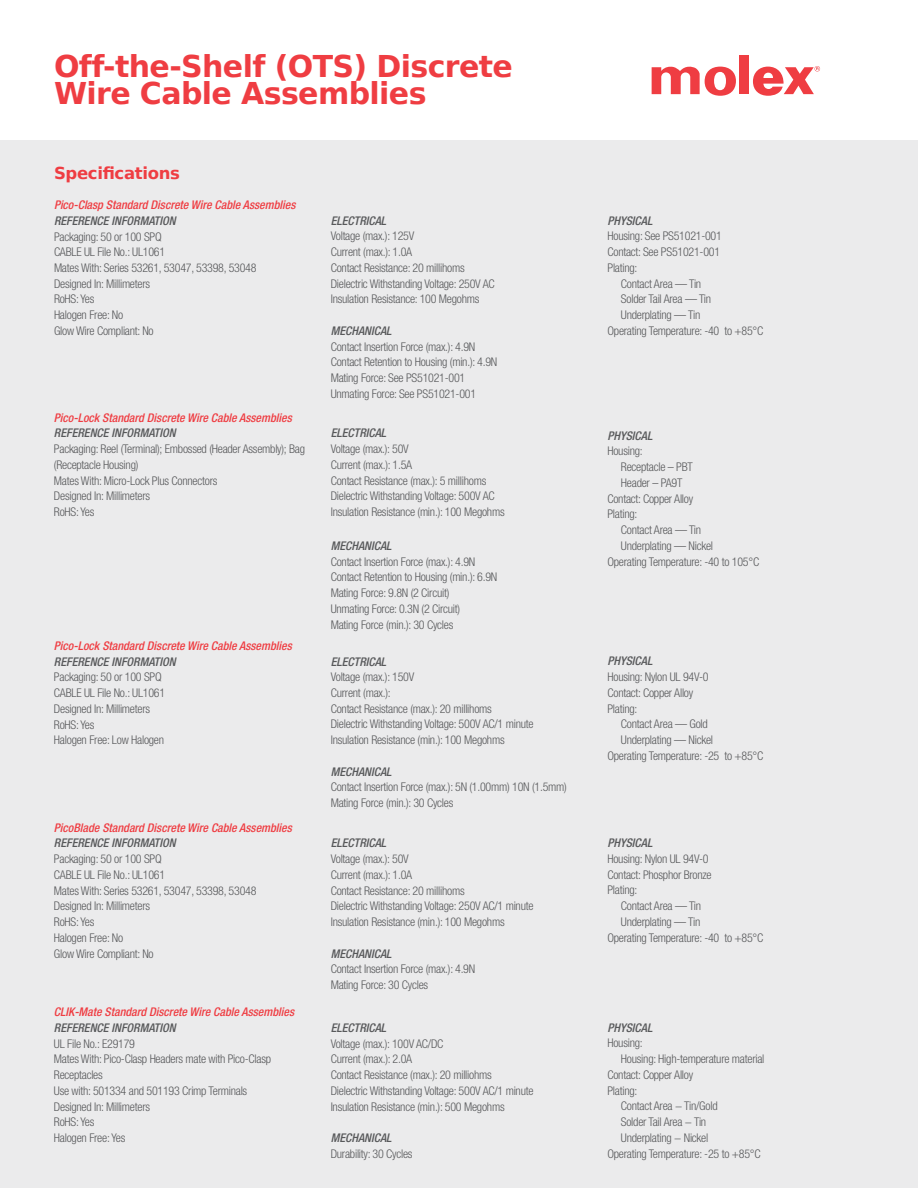
<style>
.page{position:relative;width:918px;height:1188px;background:#fff}
.page>*{position:absolute;margin:0;border:0;box-sizing:border-box;transform-origin:0 0}
.t1{font:700 30px/27px "Bitstream Vera Sans";letter-spacing:-.02em;color:#ef3d42}
.t2{font:700 16.5px "Bitstream Vera Sans";letter-spacing:-.02em;color:#ef3d42}
.t3{font:300 condensed 12px/15.8px "Helvetica Neue LT Std";letter-spacing:-.02em;color:#58595b}
.t4{font:italic 500 condensed 12px "Helvetica Neue LT Std";color:#58595b}
.t5{font:italic 500 condensed 12px "Helvetica Neue LT Std";color:#ef3d42}
</style>
<div class="page">
<div style="left:0;top:141px;width:918px;height:1047px;background:#ebebec"></div>
<div style="left:739px;top:56px;width:10px;height:38px;background:#ef3d42"></div>
<svg style="left:652px;top:66px;width:84px;height:30px"></svg>
<svg style="left:753px;top:66px;width:67px;height:30px"></svg>
<h1 class="t1" style="left:54px;top:53px;width:460px">Off-the-Shelf (OTS) Discrete<br>Wire Cable Assemblies</h1>
<h2 class="t2" style="left:54px;top:164px;width:127px">Specifications</h2>
<p class="t5" style="left:54px;top:198px;width:243px">Pico-Clasp Standard Discrete Wire Cable Assemblies</p>
<p class="t4" style="left:54px;top:213px;width:123px">REFERENCE INFORMATION</p>
<p class="t3" style="left:54px;top:228px;width:204px">Packaging: 50 or 100 SPQ<br>CABLE UL File No.: UL1061<br>Mates With: Series 53261, 53047, 53398, 53048<br>Designed In: Millimeters<br>RoHS: Yes<br>Halogen Free: No<br>Glow Wire Compliant: No</p>
<p class="t5" style="left:54px;top:410px;width:239px">Pico-Lock Standard Discrete Wire Cable Assemblies</p>
<p class="t4" style="left:54px;top:426px;width:123px">REFERENCE INFORMATION</p>
<p class="t3" style="left:54px;top:441px;width:253px">Packaging: Reel (Terminal); Embossed (Header Assembly); Bag (Receptacle Housing)<br>Mates With: Micro-Lock Plus Connectors<br>Designed In: Millimeters<br>RoHS: Yes</p>
<p class="t5" style="left:54px;top:638px;width:239px">Pico-Lock Standard Discrete Wire Cable Assemblies</p>
<p class="t4" style="left:54px;top:654px;width:123px">REFERENCE INFORMATION</p>
<p class="t3" style="left:54px;top:669px;width:113px">Packaging: 50 or 100 SPQ<br>CABLE UL File No.: UL1061<br>Designed In: Millimeters<br>RoHS: Yes<br>Halogen Free: Low Halogen</p>
<p class="t5" style="left:54px;top:820px;width:239px">PicoBlade Standard Discrete Wire Cable Assemblies</p>
<p class="t4" style="left:54px;top:836px;width:123px">REFERENCE INFORMATION</p>
<p class="t3" style="left:54px;top:851px;width:204px">Packaging: 50 or 100 SPQ<br>CABLE UL File No.: UL1061<br>Mates With: Series 53261, 53047, 53398, 53048<br>Designed In: Millimeters<br>RoHS: Yes<br>Halogen Free: No<br>Glow Wire Compliant: No</p>
<p class="t5" style="left:54px;top:1005px;width:242px">CLIK-Mate Standard Discrete Wire Cable Assemblies</p>
<p class="t4" style="left:54px;top:1020px;width:123px">REFERENCE INFORMATION</p>
<p class="t3" style="left:54px;top:1035px;width:219px">UL File No.: E29179<br>Mates With: Pico-Clasp Headers mate with Pico-Clasp<br>Receptacles<br>Use with: 501334 and 501193 Crimp Terminals<br>Designed In: Millimeters<br>RoHS: Yes<br>Halogen Free: Yes</p>
<p class="t4" style="left:331px;top:213px;width:57px">ELECTRICAL</p>
<p class="t3" style="left:331px;top:228px;width:165px">Voltage (max.): 125V<br>Current (max.): 1.0A<br>Contact Resistance: 20 millihoms<br>Dielectric Withstanding Voltage: 250V AC<br>Insulation Resistance: 100 Megohms</p>
<p class="t4" style="left:331px;top:324px;width:62px">MECHANICAL</p>
<p class="t3" style="left:331px;top:338px;width:168px">Contact Insertion Force (max.): 4.9N Contact Retention to Housing (min.): 4.9N Mating Force: See PS51021-001<br>Unmating Force: See PS51021-001</p>
<p class="t4" style="left:331px;top:426px;width:57px">ELECTRICAL</p>
<p class="t3" style="left:331px;top:441px;width:175px">Voltage (max.): 50V<br>Current (max.): 1.5A<br>Contact Resistance (max.): 5 millihoms Dielectric Withstanding Voltage: 500V AC Insulation Resistance (min.): 100 Megohms</p>
<p class="t4" style="left:331px;top:538px;width:62px">MECHANICAL</p>
<p class="t3" style="left:331px;top:553px;width:168px">Contact Insertion Force (max.): 4.9N Contact Retention to Housing (min.): 6.9N Mating Force: 9.8N (2 Circuit)<br>Unmating Force: 0.3N (2 Circuit)<br>Mating Force (min.): 30 Cycles</p>
<p class="t4" style="left:331px;top:654px;width:57px">ELECTRICAL</p>
<p class="t3" style="left:331px;top:669px;width:204px">Voltage (max.): 150V<br>Current (max.):<br>Contact Resistance (max.): 20 millihoms<br>Dielectric Withstanding Voltage: 500V AC/1 minute Insulation Resistance (min.): 100 Megohms</p>
<p class="t4" style="left:331px;top:764px;width:62px">MECHANICAL</p>
<p class="t3" style="left:331px;top:779px;width:238px">Contact Insertion Force (max.): 5N (1.00mm) 10N (1.5mm)<br>Mating Force (min.): 30 Cycles</p>
<p class="t4" style="left:331px;top:836px;width:57px">ELECTRICAL</p>
<p class="t3" style="left:331px;top:851px;width:204px">Voltage (max.): 50V<br>Current (max.): 1.0A<br>Contact Resistance: 20 millihoms<br>Dielectric Withstanding Voltage: 250V AC/1 minute Insulation Resistance (min.): 100 Megohms</p>
<p class="t4" style="left:331px;top:946px;width:62px">MECHANICAL</p>
<p class="t3" style="left:331px;top:961px;width:146px">Contact Insertion Force (max.): 4.9N<br>Mating Force: 30 Cycles</p>
<p class="t4" style="left:331px;top:1020px;width:57px">ELECTRICAL</p>
<p class="t3" style="left:331px;top:1035px;width:204px">Voltage (max.): 100V AC/DC<br>Current (max.): 2.0A<br>Contact Resistance (max.): 20 milliohms<br>Dielectric Withstanding Voltage: 500V AC/1 minute Insulation Resistance (min.): 500 Megohms</p>
<p class="t4" style="left:331px;top:1131px;width:62px">MECHANICAL</p>
<p class="t3" style="left:331px;top:1146px;width:83px">Durability: 30 Cycles</p>
<p class="t4" style="left:607px;top:213px;width:46px">PHYSICAL</p>
<p class="t3" style="left:607px;top:228px;width:116px">Housing: See PS51021-001</p>
<p class="t3" style="left:607px;top:244px;width:114px">Contact: See PS51021-001</p>
<p class="t3" style="left:607px;top:260px;width:32px">Plating:</p>
<p class="t3" style="left:621px;top:275px;width:82px">Contact Area — Tin</p>
<p class="t3" style="left:621px;top:291px;width:92px">Solder Tail Area — Tin</p>
<p class="t3" style="left:621px;top:307px;width:81px">Underplating — Tin</p>
<p class="t3" style="left:607px;top:323px;width:157px">Operating Temperature: -40 to +85°C</p>
<p class="t4" style="left:607px;top:428px;width:46px">PHYSICAL</p>
<p class="t3" style="left:607px;top:443px;width:37px">Housing:</p>
<p class="t3" style="left:621px;top:459px;width:73px">Receptacle – PBT</p>
<p class="t3" style="left:621px;top:475px;width:63px">Header – PA9T</p>
<p class="t3" style="left:607px;top:490px;width:87px">Contact: Copper Alloy</p>
<p class="t3" style="left:607px;top:506px;width:32px">Plating:</p>
<p class="t3" style="left:621px;top:522px;width:82px">Contact Area — Tin</p>
<p class="t3" style="left:621px;top:538px;width:94px">Underplating — Nickel</p>
<p class="t3" style="left:607px;top:553px;width:153px">Operating Temperature: -40 to 105°C</p>
<p class="t4" style="left:607px;top:654px;width:46px">PHYSICAL</p>
<p class="t3" style="left:607px;top:669px;width:103px">Housing: Nylon UL 94V-0<br>Contact: Copper Alloy<br>Plating:</p>
<p class="t3" style="left:621px;top:716px;width:88px">Contact Area — Gold</p>
<p class="t3" style="left:621px;top:732px;width:94px">Underplating — Nickel</p>
<p class="t3" style="left:607px;top:748px;width:157px">Operating Temperature: -25 to +85°C</p>
<p class="t4" style="left:607px;top:836px;width:46px">PHYSICAL</p>
<p class="t3" style="left:607px;top:851px;width:106px">Housing: Nylon UL 94V-0<br>Contact: Phosphor Bronze<br>Plating:</p>
<p class="t3" style="left:621px;top:898px;width:82px">Contact Area — Tin</p>
<p class="t3" style="left:621px;top:914px;width:81px">Underplating — Tin</p>
<p class="t3" style="left:607px;top:930px;width:157px">Operating Temperature: -40 to +85°C</p>
<p class="t4" style="left:607px;top:1020px;width:46px">PHYSICAL</p>
<p class="t3" style="left:607px;top:1035px;width:37px">Housing:</p>
<p class="t3" style="left:621px;top:1051px;width:145px">Housing: High-temperature material</p>
<p class="t3" style="left:607px;top:1067px;width:87px">Contact: Copper Alloy</p>
<p class="t3" style="left:607px;top:1083px;width:32px">Plating:</p>
<p class="t3" style="left:621px;top:1098px;width:98px">Contact Area − Tin/Gold</p>
<p class="t3" style="left:621px;top:1114px;width:87px">Solder Tail Area − Tin</p>
<p class="t3" style="left:621px;top:1130px;width:89px">Underplating − Nickel</p>
<p class="t3" style="left:607px;top:1145px;width:155px">Operating Temperature: -25 to +85°C</p>
</div>
